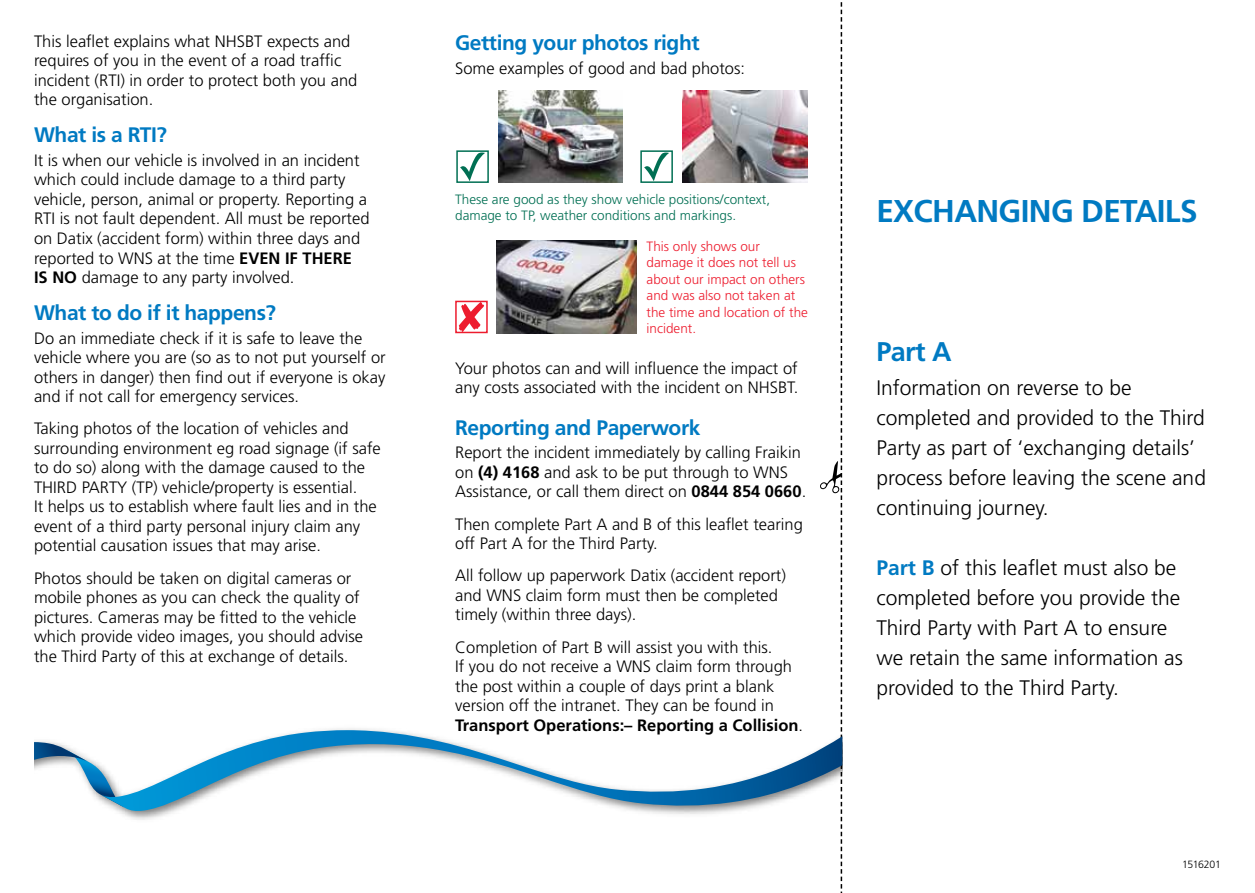
<style>
.page{position:relative;width:1255px;height:893px;background:#fff}
.page>*{position:absolute;margin:0;border:0;box-sizing:border-box;transform-origin:0 0}
.t1{font:700 31.5px "Frutiger";letter-spacing:-.02em;color:#007ac2}
.t2{font:700 27px "Frutiger";color:#007ac2}
.t3{font:300 21px/30px "Frutiger";color:#000}
.t4{font:700 21px "Frutiger";letter-spacing:-.02em;color:#007ac2}
.t5{font:300 16.5px/19.5px "Frutiger";color:#000}
.t6{font:300 13.5px/16.5px "Frutiger";color:#ed1c2e}
.t7{font:300 13.5px/16.5px "Frutiger";color:#006f53}
.t8{font:300 10.5px "Frutiger";letter-spacing:-.035em;color:#000}
.s1{font-weight:700}
.s2{font-weight:700;color:#007ac2}
</style>
<div class="page">
<svg style="left:820px;top:2px;width:22px;height:891px"></svg>
<svg style="left:460px;top:153px;width:25px;height:27px"></svg>
<div style="left:456px;top:150px;width:33px;height:33px;border:2px solid #006f53"></div>
<img style="left:498px;top:91px;width:124px;height:92px">
<svg style="left:644px;top:153px;width:25px;height:27px"></svg>
<div style="left:640px;top:150px;width:33px;height:33px;border:2px solid #006f53"></div>
<img style="left:682px;top:91px;width:125px;height:92px">
<svg style="left:459px;top:304px;width:25px;height:26px"></svg>
<div style="left:455px;top:301px;width:32px;height:32px;border:2px solid #ed1c2e"></div>
<img style="left:497px;top:240px;width:139px;height:93px">
<img style="left:34px;top:550px;width:808px;height:324px">
<svg style="left:100px;top:730px;width:742px;height:82px"></svg>
<svg style="left:34px;top:742px;width:92px;height:66px"></svg>
<p class="t5" style="left:34px;top:31px;width:325px">This leaflet explains what NHSBT expects and requires of you in the event of a road traffic incident (RTI) in order to protect both you and the organisation.</p>
<p class="t4" style="left:34px;top:123px;width:135px">What is a RTI?</p>
<p class="t5" style="left:34px;top:150px;width:337px">It is when our vehicle is involved in an incident which could include damage to a third party vehicle, person, animal or property. Reporting a RTI is not fault dependent. All must be reported on Datix (accident form) within three days and reported to WNS at the time <span class="s1">EVEN IF THERE IS NO</span> damage to any party involved.</p>
<p class="t4" style="left:34px;top:300px;width:243px">What to do if it happens?</p>
<p class="t5" style="left:34px;top:328px;width:353px">Do an immediate check if it is safe to leave the vehicle where you are (so as to not put yourself or others in danger) then find out if everyone is okay and if not call for emergency services.</p>
<p class="t5" style="left:34px;top:419px;width:348px">Taking photos of the location of vehicles and surrounding environment eg road signage (if safe to do so) along with the damage caused to the THIRD PARTY (TP) vehicle/property is essential.<br>It helps us to establish where fault lies and in the event of a third party personal injury claim any potential causation issues that may arise.</p>
<p class="t5" style="left:34px;top:568px;width:330px">Photos should be taken on digital cameras or mobile phones as you can check the quality of pictures. Cameras may be fitted to the vehicle which provide video images, you should advise the Third Party of this at exchange of details.</p>
<p class="t4" style="left:455px;top:31px;width:246px">Getting your photos right</p>
<p class="t5" style="left:455px;top:59px;width:291px">Some examples of good and bad photos:</p>
<p class="t7" style="left:455px;top:191px;width:316px">These are good as they show vehicle positions/context, damage to TP, weather conditions and markings.</p>
<p class="t6" style="left:646px;top:238px;width:163px">This only shows our damage it does not tell us about our impact on others and was also not taken at the time and location of the incident.</p>
<p class="t5" style="left:455px;top:358px;width:344px">Your photos can and will influence the impact of any costs associated with the incident on NHSBT.</p>
<p class="t4" style="left:455px;top:415px;width:247px">Reporting and Paperwork</p>
<p class="t5" style="left:455px;top:443px;width:352px">Report the incident immediately by calling Fraikin on <span class="s1">(4) 4168</span> and ask to be put through to WNS<br>Assistance, or call them direct on <span class="s1">0844 854 0660</span>.</p>
<p class="t5" style="left:455px;top:514px;width:349px">Then complete Part A and B of this leaflet tearing off Part A for the Third Party.</p>
<p class="t5" style="left:455px;top:566px;width:332px">All follow up paperwork Datix (accident report) and WNS claim form must then be completed timely (within three days).</p>
<p class="t5" style="left:455px;top:637px;width:349px">Completion of Part B will assist you with this.<br>If you do not receive a WNS claim form through the post within a couple of days print a blank version off the intranet. They can be found in <span class="s1">Transport Operations:– Reporting a Collision</span>.</p>
<h1 class="t1" style="left:876px;top:193px;width:323px">EXCHANGING DETAILS</h1>
<h2 class="t2" style="left:876px;top:336px;width:77px">Part A</h2>
<p class="t3" style="left:876px;top:373px;width:331px">Information on reverse to be completed and provided to the Third<br>Party as part of ‘exchanging details’ process before leaving the scene and continuing journey.</p>
<p class="t3" style="left:876px;top:553px;width:308px"><span class="s2">Part B</span> of this leaflet must also be completed before you provide the<br>Third Party with Part A to ensure we retain the same information as provided to the Third Party.</p>
<p class="t8" style="left:1182px;top:858px;width:40px">1516201</p>
</div>
